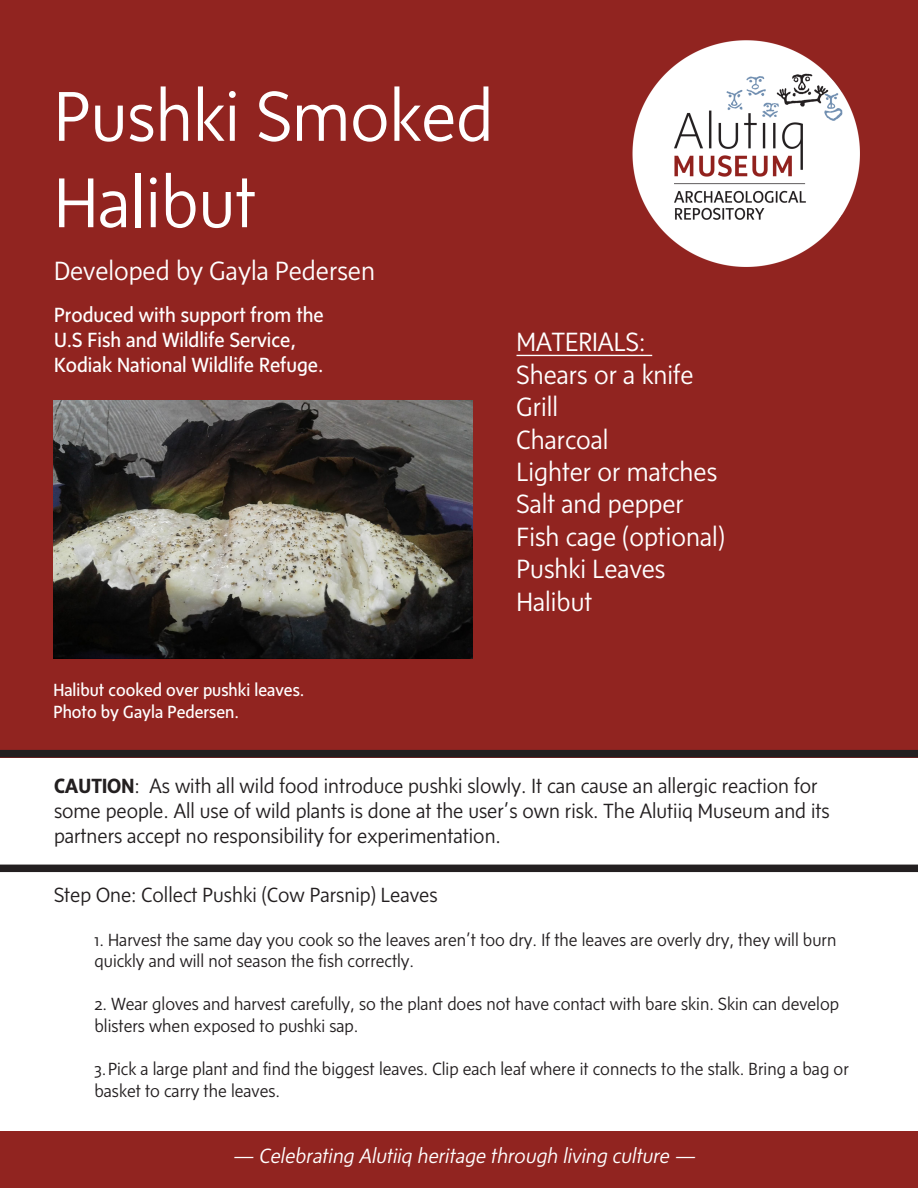
<style>
.page{position:relative;width:918px;height:1188px;background:#fff}
.page>*{position:absolute;margin:0;border:0;box-sizing:border-box;transform-origin:0 0}
.t1{font:300 72px "Sense";color:#fff}
.t2{font:300 27px "Sense";color:#fff}
.t3{font:300 21px/25.2px "Sense";color:#231f20}
.t4{font:21px "Sense";color:#fff}
.t5{font:italic 300 21px "Sense";color:#fff}
.t6{font:300 18px/21.6px "Sense";color:#231f20}
.t7{font:18px "Sense";color:#fff}
.s1{font-weight:700}
</style>
<div class="page">
<div style="left:0;top:0;width:918px;height:757px;background:#912420"></div>
<img style="left:633px;top:41px;width:227px;height:226px">
<hr style="left:517px;top:355px;width:135px;height:1px;background:#fff">
<img style="left:53px;top:401px;width:419px;height:258px">
<div style="left:0;top:865px;width:918px;height:7px;background:#231f20"></div>
<div style="left:0;top:750px;width:918px;height:7px;background:#231f20"></div>
<div style="left:0;top:1131px;width:918px;height:57px;background:#912420"></div>
<p class="t1" style="left:54px;top:75px;width:441px">Pushki Smoked</p>
<p class="t1" style="left:54px;top:162px;width:203px">Halibut</p>
<p class="t2" style="left:54px;top:255px;width:323px">Developed by Gayla Pedersen</p>
<p class="t4" style="left:54px;top:303px;width:271px">Produced with support from the</p>
<p class="t4" style="left:54px;top:328px;width:243px">U.S Fish and Wildlife Service,</p>
<p class="t4" style="left:54px;top:353px;width:271px">Kodiak National Wildlife Refuge.</p>
<p class="t7" style="left:53px;top:680px;width:253px">Halibut cooked over pushki leaves.</p>
<p class="t7" style="left:53px;top:701px;width:187px">Photo by Gayla Pedersen.</p>
<p class="t2" style="left:517px;top:327px;width:131px">MATERIALS:</p>
<p class="t2" style="left:517px;top:359px;width:179px">Shears or a knife</p>
<p class="t2" style="left:517px;top:392px;width:43px">Grill</p>
<p class="t2" style="left:517px;top:424px;width:94px">Charcoal</p>
<p class="t2" style="left:517px;top:456px;width:202px">Lighter or matches</p>
<p class="t2" style="left:517px;top:489px;width:169px">Salt and pepper</p>
<p class="t2" style="left:517px;top:521px;width:210px">Fish cage (optional)</p>
<p class="t2" style="left:517px;top:554px;width:151px">Pushki Leaves</p>
<p class="t2" style="left:517px;top:586px;width:77px">Halibut</p>
<p class="t3" style="left:54px;top:773px;width:777px"><span class="s1">CAUTION</span>: As with all wild food introduce pushki slowly. It can cause an allergic reaction for some people. All use of wild plants is done at the user’s own risk. The Alutiiq Museum and its partners accept no responsibility for experimentation.</p>
<p class="t3" style="left:54px;top:882px;width:385px">Step One: Collect Pushki (Cow Parsnip) Leaves</p>
<p class="t6" style="left:94px;top:928px;width:743px">1. Harvest the same day you cook so the leaves aren’t too dry. If the leaves are overly dry, they will burn quickly and will not season the fish correctly.</p>
<p class="t6" style="left:94px;top:993px;width:746px">2. Wear gloves and harvest carefully, so the plant does not have contact with bare skin. Skin can develop blisters when exposed to pushki sap.</p>
<p class="t6" style="left:94px;top:1058px;width:756px">3.Pick a large plant and find the biggest leaves. Clip each leaf where it connects to the stalk. Bring a bag or basket to carry the leaves.</p>
<p class="t5" style="left:232px;top:1144px;width:465px">— Celebrating Alutiiq heritage through living culture —</p>
</div>
